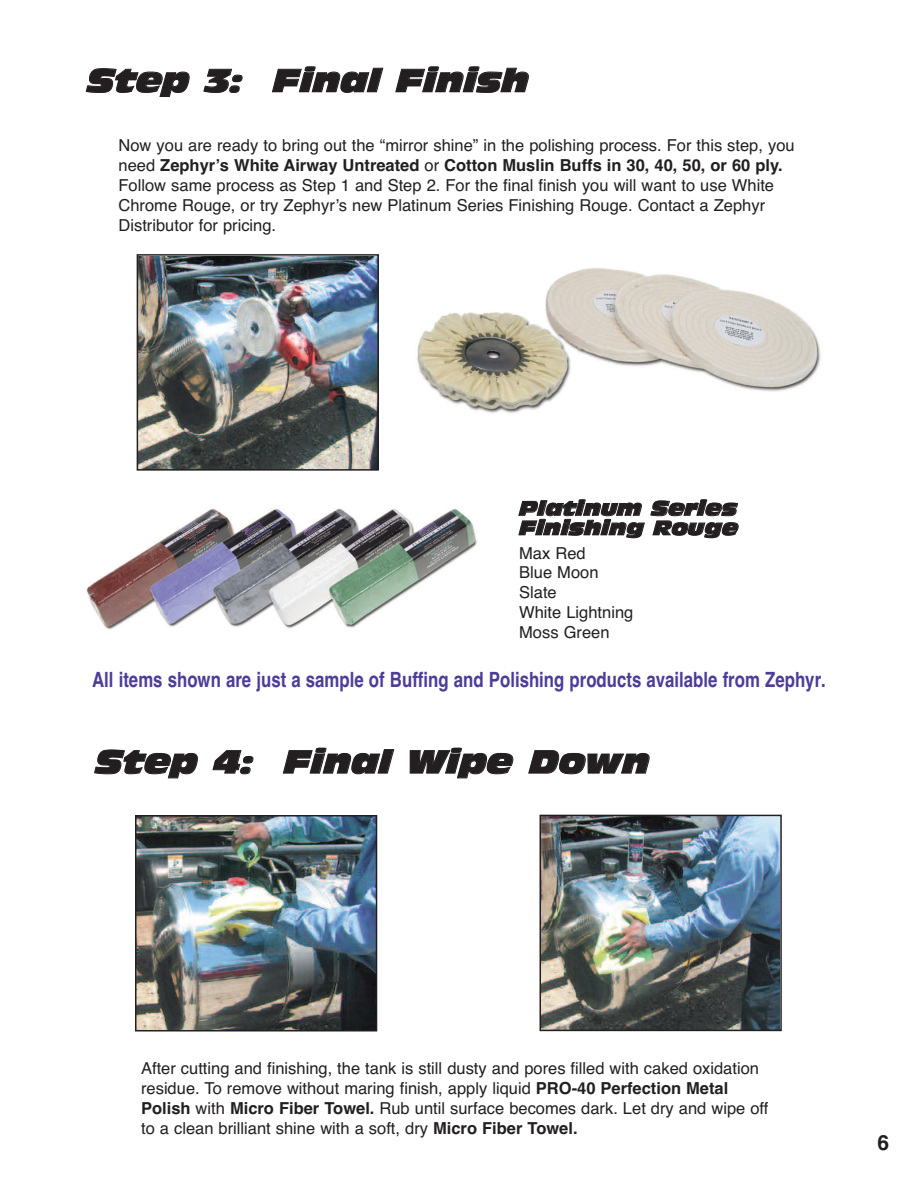
<style>
.page{position:relative;width:918px;height:1188px;background:#fff}
.page>*{position:absolute;margin:0;border:0;box-sizing:border-box;transform-origin:0 0}
.t1{font:italic 31.5px "Antique Olive Nord";color:#231f20}
.t2{font:700 21px "Helvetica";color:#4d3c98;scale:.8 1}
.t3{font:700 21px "Helvetica";color:#231f20}
.t4{font:italic 19.5px/19.5px "Antique Olive Nord";color:#231f20}
.t5{font:16.5px/19.8px "Helvetica";color:#231f20}
.s1{font-weight:700}
</style>
<div class="page">
<img style="left:140px;top:257px;width:236px;height:211px">
<div style="left:137px;top:254px;width:242px;height:217px;border:2px solid #231f20"></div>
<img style="left:138px;top:818px;width:236px;height:210px">
<div style="left:135px;top:815px;width:242px;height:216px;border:2px solid #231f20"></div>
<img style="left:543px;top:818px;width:236px;height:210px">
<div style="left:540px;top:815px;width:242px;height:216px;border:2px solid #231f20"></div>
<img style="left:417px;top:268px;width:405px;height:146px">
<img style="left:85px;top:508px;width:392px;height:122px">
<h1 class="t1" style="left:87px;top:68px;width:443px">Step 3: Final Finish</h1>
<p class="t5" style="left:119px;top:136px;width:678px">Now you are ready to bring out the “mirror shine” in the polishing process. For this step, you need <span class="s1">Zephyrʼs White Airway Untreated</span> or <span class="s1">Cotton Muslin Buffs in 30, 40, 50, or 60 ply.<br></span>Follow same process as Step 1 and Step 2. For the final finish you will want to use White Chrome Rouge, or try Zephyrʼs new Platinum Series Finishing Rouge. Contact a Zephyr Distributor for pricing.</p>
<p class="t4" style="left:520px;top:500px;width:220px">Platinum Series<br>Finishing Rouge</p>
<p class="t5" style="left:519px;top:543px;width:116px">Max Red<br>Blue Moon<br>Slate<br>White Lightning<br>Moss Green</p>
<p class="t2" style="left:92px;top:668px;width:919px">All items shown are just a sample of Buffing and Polishing products available from Zephyr.</p>
<h1 class="t1" style="left:96px;top:750px;width:556px">Step 4: Final Wipe Down</h1>
<p class="t5" style="left:141px;top:1059px;width:629px">After cutting and finishing, the tank is still dusty and pores filled with caked oxidation residue. To remove without maring finish, apply liquid <span class="s1">PRO-40 Perfection Metal Polish</span> with <span class="s1">Micro Fiber Towel.</span> Rub until surface becomes dark. Let dry and wipe off to a clean brilliant shine with a soft, dry <span class="s1">Micro Fiber Towel.</span></p>
<p class="t3" style="left:878px;top:1131px;width:13px">6</p>
</div>
